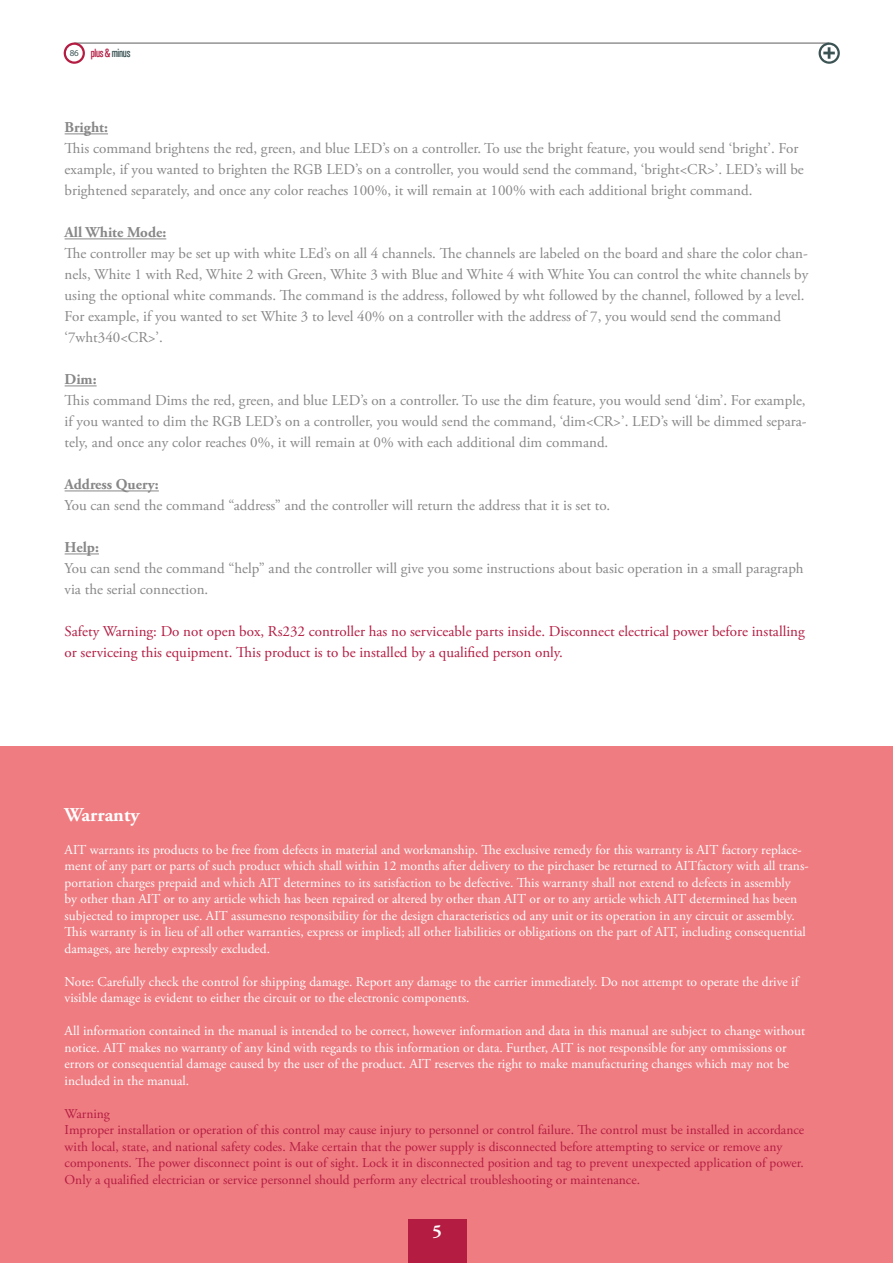
<style>
.page{position:relative;width:893px;height:1263px;background:#fff}
.page>*{position:absolute;margin:0;border:0;box-sizing:border-box;transform-origin:0 0}
.t1{font:700 19.5px "Adobe Garamond Pro";color:#fff}
.t2{font:700 18px "Adobe Garamond Pro";color:#fff}
.t3{font:15px/21px "Adobe Garamond Pro";color:#878787}
.t4{font:15px/21px "Adobe Garamond Pro";color:#b41c42}
.t5{font:700 15px "Adobe Garamond Pro";color:#878787}
.t6{font:13.5px/16.5px "Adobe Garamond Pro";color:#fff}
.t7{font:13.5px/16.5px "Adobe Garamond Pro";color:#b41c42}
.t8{font:12px "Chalet Comprime Cologne Sixty";letter-spacing:-.025em;color:#b41c42}
.s1{font-family:"Myriad Pro";font-size:9px;color:#3c5354}
.s2{color:#3c5354}
</style>
<div class="page">
<hr style="left:74px;top:43px;width:755px;height:1px;background:#706f6f">
<svg style="left:64px;top:43px;width:21px;height:21px"></svg>
<div style="left:66px;top:45px;width:17px;height:17px;background:#fff;border-radius:50%"></div>
<svg style="left:819px;top:43px;width:21px;height:21px"></svg>
<svg style="left:821px;top:45px;width:16px;height:17px"></svg>
<svg style="left:823px;top:47px;width:12px;height:12px"></svg>
<div style="left:0;top:746px;width:893px;height:517px;background:#ef7c81"></div>
<hr style="left:65px;top:134px;width:43px;height:1px;background:#878787">
<hr style="left:65px;top:238px;width:101px;height:1px;background:#878787">
<hr style="left:65px;top:386px;width:32px;height:1px;background:#878787">
<hr style="left:65px;top:490px;width:94px;height:1px;background:#878787">
<hr style="left:65px;top:554px;width:34px;height:1px;background:#878787">
<div style="left:408px;top:1219px;width:59px;height:44px;background:#b41c42"></div>
<p class="t8" style="left:70px;top:46px;width:62px"><span class="s1">86</span> plus &amp; <span class="s2">minus</span></p>
<p class="t5" style="left:65px;top:119px;width:45px">Bright:</p>
<p class="t3" style="left:65px;top:139px;width:741px">This command brightens the red, green, and blue LED’s on a controller. To use the bright feature, you would send ‘bright’. For example, if you wanted to brighten the RGB LED’s on a controller, you would send the command, ‘bright&lt;CR&gt;’. LED’s will be brightened separately, and once any color reaches 100%, it will remain at 100% with each additional bright command.</p>
<p class="t5" style="left:65px;top:224px;width:103px">All White Mode:</p>
<p class="t3" style="left:65px;top:244px;width:745px">The controller may be set up with white LEd’s on all 4 channels. The channels are labeled on the board and share the color chan&shy;nels, White 1 with Red, White 2 with Green, White 3 with Blue and White 4 with White You can control the white channels by using the optional white commands. The command is the address, followed by wht followed by the channel, followed by a level.<br>For example, if you wanted to set White 3 to level 40% on a controller with the address of 7, you would send the command ‘7wht340&lt;CR&gt;’.</p>
<p class="t5" style="left:65px;top:371px;width:33px">Dim:</p>
<p class="t3" style="left:65px;top:391px;width:743px;text-align:justify">This command Dims the red, green, and blue LED’s on a controller. To use the dim feature, you would send ‘dim’. For example, if you wanted to dim the RGB LED’s on a controller, you would send the command, ‘dim&lt;CR&gt;’. LED’s will be dimmed separa&shy;tely, and once any color reaches 0%, it will remain at 0% with each additional dim command.</p>
<p class="t5" style="left:65px;top:476px;width:96px">Address Query:</p>
<p class="t3" style="left:65px;top:496px;width:547px">You can send the command “address” and the controller will return the address that it is set to.</p>
<p class="t5" style="left:65px;top:539px;width:36px">Help:</p>
<p class="t3" style="left:65px;top:559px;width:740px">You can send the command “help” and the controller will give you some instructions about basic operation in a small paragraph via the serial connection.</p>
<p class="t4" style="left:65px;top:622px;width:742px">Safety Warning: Do not open box, Rs232 controller has no serviceable parts inside. Disconnect electrical power before installing or serviceing this equipment. This product is to be installed by a qualified person only.</p>
<h1 class="t1" style="left:65px;top:803px;width:76px">Warranty</h1>
<p class="t6" style="left:65px;top:842px;width:745px">AIT warrants its products to be free from defects in material and workmanship. The exclusive remedy for this warranty is AIT factory replace&shy;ment of any part or parts of such product which shall within 12 months after delivery to the pirchaser be returned to AITfactory with all trans&shy;portation charges prepaid and which AIT determines to its satisfaction to be defective. This warranty shall not extend to defects in assembly<br>by other than AIT or to any article which has been repaired or altered by other than AIT or or to any article which AIT determined has been subjected to improper use. AIT assumesno responsibility for the design characteristics od any unit or its operation in any circuit or assembly.<br>This warranty is in lieu of all other warranties, express or implied; all other liabilities or obligations on the part of AIT, including consequential damages, are hereby expressly excluded.</p>
<p class="t6" style="left:65px;top:974px;width:735px">Note: Carefully check the control for shipping damage. Report any damage to the carrier immediately. Do not attempt to operate the drive if visible damage is evident to either the circuit or to the electronic components.</p>
<p class="t6" style="left:65px;top:1023px;width:742px">All information contained in the manual is intended to be correct, however information and data in this manual are subject to change without notice. AIT makes no warranty of any kind with regards to this information or data. Further, AIT is not responsible for any ommissions or errors or consequential damage caused by the user of the product. AIT reserves the right to make manufacturing changes which may not be included in the manual.</p>
<p class="t7" style="left:65px;top:1106px;width:741px">Warning<br>Improper installation or operation of this control may cause injury to personnel or control failure. The control must be installed in accordance with local, state, and national safety codes. Make certain that the power supply is disconnected before attempting to service or remove any components. The power disconnect point is out of sight. Lock it in disconnected position and tag to prevent unexpected application of power.<br>Only a qualified electrician or service personnel should perform any electrical troubleshooting or maintenance.</p>
<h2 class="t2" style="left:433px;top:1221px;width:11px">5</h2>
</div>
